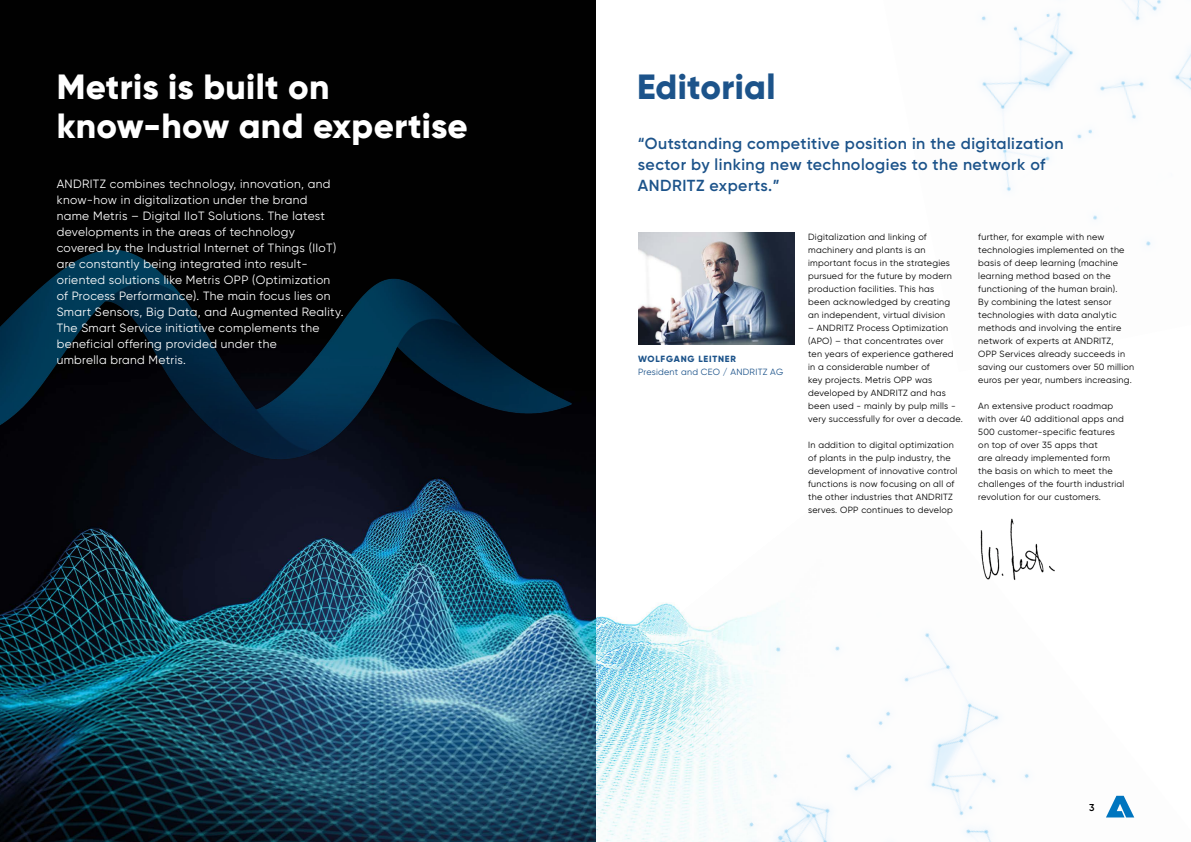
<style>
.page{position:relative;width:1191px;height:842px;background:#fff}
.page>*{position:absolute;margin:0;border:0;box-sizing:border-box;transform-origin:0 0}
.t1{font:800 35px/39px "Gilroy";letter-spacing:.01em;color:#fff}
.t2{font:800 35px "Gilroy";letter-spacing:.01em;color:#1c538a}
.t3{font:600 16px/21px "Gilroy";letter-spacing:.03em;color:#1c538a}
.t4{font:12px/16px "Gilroy";letter-spacing:.03em;color:#fff}
.t5{font:600 10px "Gilroy";color:#000}
.t6{font:9px/13px "Gilroy";letter-spacing:.03em;color:#000}
.t7{font:9px "Gilroy";letter-spacing:.03em;color:#1c538a}
.t8{font:800 9px "Gilroy";letter-spacing:.09em;color:#1c538a}
</style>
<div class="page">
<img style="left:981px;top:0;width:210px;height:246px">
<img style="left:846px;top:633px;width:289px;height:209px">
<img style="left:595px;top:0;width:245px;height:842px">
<svg style="left:1106px;top:796px;width:28px;height:21px"></svg>
<img style="left:638px;top:233px;width:156px;height:112px">
<img style="left:980px;top:518px;width:75px;height:62px">
<img style="left:0;top:0;width:595px;height:842px">
<img style="left:0;top:218px;width:594px;height:278px">
<h1 class="t1" style="left:57px;top:67px;width:412px">Metris is built on know-how and expertise</h1>
<p class="t4" style="left:57px;top:176px;width:288px">ANDRITZ combines technology, innovation, and know-how in digitalization under the brand<br>name Metris – Digital IIoT Solutions. The latest developments in the areas of technology covered by the Industrial Internet of Things (IIoT) are constantly being integrated into result&shy;oriented solutions like Metris OPP (Optimization of Process Performance). The main focus lies on Smart Sensors, Big Data, and Augmented Reality.<br>The Smart Service initiative complements the beneficial offering provided under the<br>umbrella brand Metris.</p>
<h1 class="t2" style="left:637px;top:65px;width:140px">Editorial</h1>
<h2 class="t3" style="left:638px;top:133px;width:427px">“Outstanding competitive position in the digitalization sector by linking new technologies to the network of<br>ANDRITZ experts.”</h2>
<p class="t8" style="left:638px;top:353px;width:99px">WOLFGANG LEITNER</p>
<p class="t7" style="left:638px;top:367px;width:147px">President and CEO / ANDRITZ AG</p>
<p class="t6" style="left:808px;top:231px;width:145px">Digitalization and linking of machinery and plants is an important focus in the strategies pursued for the future by modern production facilities. This has been acknowledged by creating an independent, virtual division</p>
<p class="t6" style="left:808px;top:322px;width:156px">– ANDRITZ Process Optimization (APO) – that concentrates over<br>ten years of experience gathered in a considerable number of<br>key projects. Metris OPP was developed by ANDRITZ and has been used - mainly by pulp mills - very successfully for over a decade.</p>
<p class="t6" style="left:808px;top:439px;width:151px">In addition to digital optimization of plants in the pulp industry, the development of innovative control functions is now focusing on all of the other industries that ANDRITZ serves. OPP continues to develop</p>
<p class="t6" style="left:978px;top:230px;width:157px">further, for example with new technologies implemented on the basis of deep learning (machine learning method based on the functioning of the human brain).<br>By combining the latest sensor technologies with data analytic methods and involving the entire network of experts at ANDRITZ,<br>OPP Services already succeeds in saving our customers over 50 million euros per year, numbers increasing.</p>
<p class="t6" style="left:978px;top:399px;width:148px">An extensive product roadmap with over 40 additional apps and<br>500 customer-specific features on top of over 35 apps that<br>are already implemented form the basis on which to meet the challenges of the fourth industrial revolution for our customers.</p>
<p class="t5" style="left:1089px;top:801px;width:7px">3</p>
</div>
